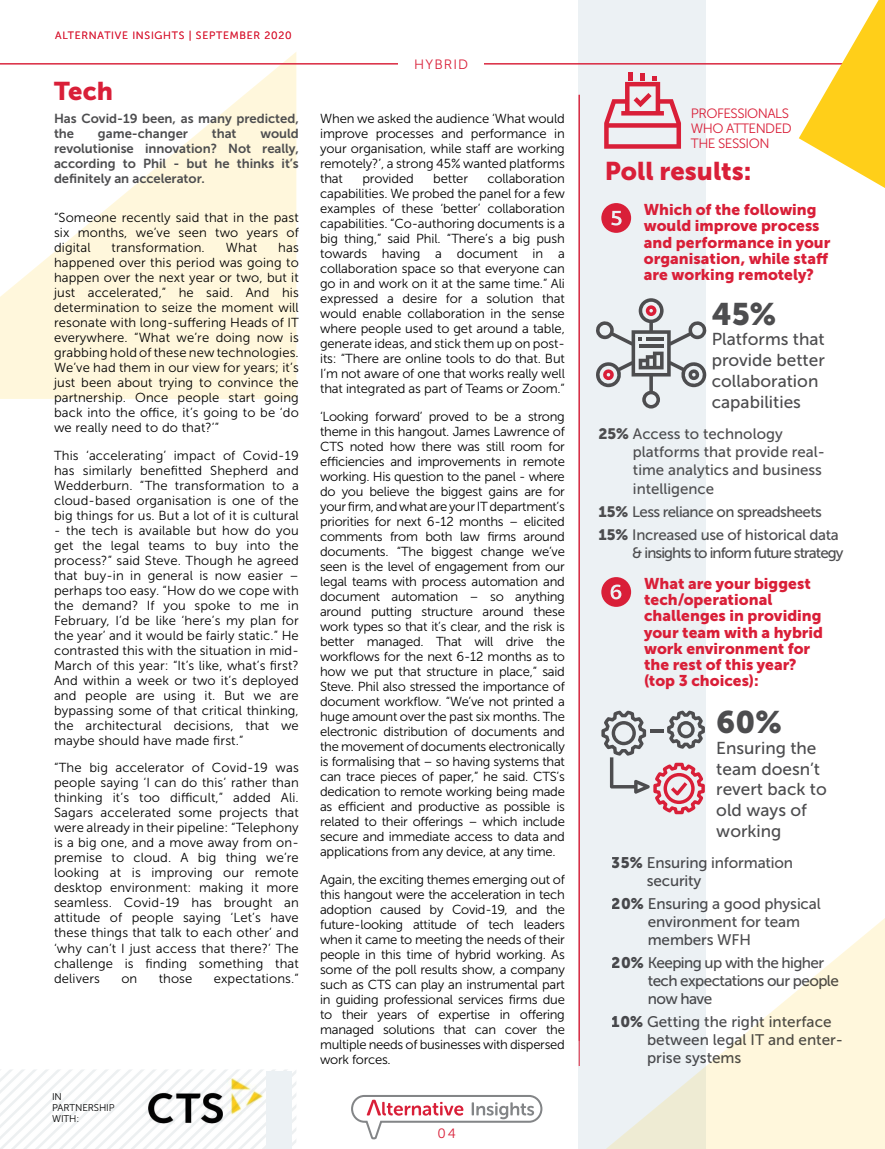
<style>
.page{position:relative;width:885px;height:1149px;background:#fff}
.page>*{position:absolute;margin:0;border:0;box-sizing:border-box;transform-origin:0 0}
.t1{font:31.05px "Museo Sans 900";color:#4d4d4f}
.t2{font:25.5px "Museo Sans 900";color:#d91f38}
.t3{font:17.25px/20.7px "Museo Sans 500";color:#4d4d4f}
.t4{font:15.45px/16.2px "Museo Sans 900";color:#d91f38}
.t5{font:15.3px/18px "Museo Sans 500";letter-spacing:-.01em;color:#4d4d4f}
.t6{font:15.3px/18px "Museo Sans 500";letter-spacing:-.04em;color:#4d4d4f}
.t7{font:15px/18px "Museo Sans 500";color:#4d4d4f}
.t8{font:15px/23.1px "Museo Sans 500";letter-spacing:-.02em;color:#4d4d4f}
.t9{font:15px "Museo Sans 500";letter-spacing:-.06em;color:#4d4d4f}
.t10{font:13.5px/15px "Museo Sans 300";letter-spacing:-.04em;color:#d91f38}
.t11{font:13.05px/15px "Museo Sans 300";letter-spacing:.01em;color:#000;text-align:justify}
.t12{font:13.05px/15px "Museo Sans 700";color:#4d4d4f}
.t13{font:13.05px "Museo Sans 300";letter-spacing:-.01em;color:#000}
.t14{font:10.5px "Museo Sans 300";letter-spacing:.07em;color:#d91f38}
.t15{font:9.75px/11.2px "Museo Sans 300";letter-spacing:-.01em;color:#000}
.s1{font-family:"Museo Sans 900"}
</style>
<div class="page">
<div style="left:578px;top:0;width:128px;height:1148px;background:#ecf1f4"></div>
<svg style="left:0;top:52px;width:296px;height:347px;fill:#fff7dc"></svg>
<svg style="left:351px;top:1095px;width:192px;height:44px"></svg>
<svg style="left:0;top:1069px;width:296px;height:80px"></svg>
<div style="left:266px;top:1070px;width:25px;height:78px;background:#ecf1f4"></div>
<img style="left:138px;top:1078px;width:128px;height:48px">
<svg style="left:578px;top:840px;width:306px;height:308px"></svg>
<hr style="left:0;top:63px;width:884px;height:1px;background:#d91f38">
<svg style="left:798px;top:0;width:86px;height:188px"></svg>
<hr style="left:578px;top:95px;width:1px;height:970px;background:#d91f38">
<svg style="left:604px;top:72px;width:77px;height:77px"></svg>
<svg style="left:601px;top:203px;width:30px;height:30px"></svg>
<svg style="left:601px;top:577px;width:30px;height:29px"></svg>
<svg style="left:601px;top:710px;width:103px;height:104px"></svg>
<svg style="left:596px;top:298px;width:111px;height:110px"></svg>
<hr style="left:645px;top:337px;width:18px;height:4px;background:#4d4d4f">
<hr style="left:638px;top:344px;width:25px;height:4px;background:#4d4d4f">
<div style="left:398px;top:54px;width:85px;height:25px;background:#fff"></div>
<p class="t14" style="left:55px;top:29px;width:238px">ALTERNATIVE INSIGHTS | SEPTEMBER 2020</p>
<h2 class="t2" style="left:54px;top:76px;width:60px">Tech</h2>
<p class="t12" style="left:54px;top:111px;width:246px">Has Covid-19 been, as many predicted, the</p>
<p class="t12" style="left:54px;top:126px;width:246px;text-align:justify;text-indent:206px">would revolutionise innovation? Not really, according to Phil - but he thinks it’s definitely an accelerator.</p>
<p class="t11" style="left:54px;top:210px;width:246px">“Someone recently said that in the past six months, we’ve seen two years of digital</p>
<p class="t12" style="left:98px;top:126px;width:91px">game-changer</p>
<p class="t12" style="left:212px;top:126px;width:26px">that</p>
<p class="t11" style="left:111px;top:240px;width:95px">transformation.</p>
<p class="t11" style="left:226px;top:240px;width:33px">What</p>
<p class="t11" style="left:54px;top:240px;width:246px;text-indent:224px">has happened over this period was going to happen over the next year or two, but it just accelerated,” he said. And his determination to seize the moment will resonate with long-suffering Heads of IT everywhere. “What we’re doing now is grabbing hold of these new technologies.<br>We’ve had them in our view for years; it’s just been about trying to convince the partnership. Once people start going back into the office, it’s going to be ‘do we really need to do that?’”</p>
<p class="t11" style="left:54px;top:447px;width:246px">This ‘accelerating’ impact of Covid-19 has similarly benefitted Shepherd and Wedderburn. “The transformation to a cloud-based organisation is one of the big things for us. But a lot of it is cultural</p>
<p class="t11" style="left:54px;top:522px;width:246px">- the tech is available but how do you get the legal teams to buy into the process?” said Steve. Though he agreed that buy-in in general is now easier – perhaps too easy. “How do we cope with the demand? If you spoke to me in February, I’d be like ‘here’s my plan for the year’ and it would be fairly static.” He contrasted this with the situation in mid-March of this year: “It’s like, what’s first?<br>And within a week or two it’s deployed and people are using it. But we are bypassing some of that critical thinking, the architectural decisions, that we maybe should have made first.”</p>
<p class="t11" style="left:54px;top:760px;width:246px">“The big accelerator of Covid-19 was people saying ‘I can do this’ rather than thinking it’s too difficult,” added Ali.<br>Sagars accelerated some projects that were already in their pipeline: “Telephony is a big one, and a move away from on&shy;premise to cloud. A big thing we’re looking at is improving our remote desktop environment: making it more seamless. Covid-19 has brought an attitude of people saying ‘Let’s have these things that talk to each other’ and ‘why can’t I just access that there?’ The challenge is finding something that delivers</p>
<p class="t11" style="left:121px;top:970px;width:17px">on</p>
<p class="t11" style="left:159px;top:970px;width:35px">those</p>
<p class="t11" style="left:214px;top:970px;width:87px">expectations.”</p>
<p class="t15" style="left:52px;top:1090px;width:64px">IN<br>PARTNERSHIP<br>WITH:</p>
<p class="t10" style="left:414px;top:56px;width:55px">HYBRID</p>
<p class="t11" style="left:320px;top:111px;width:246px">When we asked the audience ‘What would improve processes and performance in your organisation, while staff are working remotely?’, a strong 45% wanted platforms that</p>
<p class="t11" style="left:320px;top:171px;width:246px;text-indent:167px">collaboration capabilities. We probed the panel for a few examples of these ‘better’ collaboration capabilities. “Co-authoring documents is a big thing,” said Phil. “There’s a big push towards having a document in a collaboration space so that everyone can go in and work on it at the same time.” Ali expressed a desire for a solution that would enable collaboration in the sense where people used to get around a table, generate ideas, and stick them up on post&shy;its: “There are online tools to do that. But I’m not aware of one that works really well that integrated as part of Teams or Zoom.”</p>
<p class="t11" style="left:320px;top:409px;width:246px">‘Looking forward’ proved to be a strong theme in this hangout. James Lawrence of CTS noted how there was still room for efficiencies and improvements in remote working. His question to the panel - where do you believe the biggest gains are for your firm, and what are your IT department’s priorities for next 6-12 months – elicited comments from both law firms around documents. “The biggest change we’ve seen is the level of engagement from our legal teams with process automation and document automation – so anything around putting structure around these work types so that it’s clear, and the risk is better managed. That will drive the workflows for the next 6-12 months as to how we put that structure in place,” said Steve. Phil also stressed the importance of document workflow. “We’ve not printed a huge amount over the past six months. The electronic distribution of documents and the movement of documents electronically is formalising that – so having systems that can trace pieces of paper,” he said. CTS’s dedication to remote working being made as efficient and productive as possible is related to their offerings – which include secure and immediate access to data and applications from any device, at any time.</p>
<p class="t11" style="left:320px;top:871px;width:246px">Again, the exciting themes emerging out of this hangout were the acceleration in tech adoption caused by Covid-19, and the future-looking attitude of tech leaders when it came to meeting the needs of their people in this time of hybrid working. As some of the poll results show, a company such as CTS can play an instrumental part in guiding professional services firms due to their years of expertise in offering managed solutions that can cover the multiple needs of businesses with dispersed work forces.</p>
<p class="t13" style="left:362px;top:172px;width:53px">provided</p>
<p class="t11" style="left:433px;top:171px;width:36px">better</p>
<p class="t10" style="left:437px;top:1125px;width:20px">04</p>
<p class="t10" style="left:691px;top:106px;width:102px">PROFESSIONALS<br>WHO ATTENDED<br>THE SESSION</p>
<h2 class="t2" style="left:604px;top:157px;width:148px">Poll results:</h2>
<p class="t4" style="left:643px;top:201px;width:188px">Which of the following would improve process and performance in your organisation, while staff are working remotely?</p>
<h1 class="t1" style="left:711px;top:296px;width:66px">45%</h1>
<h3 class="t3" style="left:711px;top:329px;width:115px">Platforms that provide better collaboration capabilities</h3>
<p class="t7" style="left:633px;top:425px;width:193px;text-indent:-34px"><span class="s1">25%</span> Access to technology platforms that provide real&shy;time analytics and business intelligence</p>
<p class="t8" style="left:598px;top:499px;width:242px"><span class="s1">15%</span> Less reliance on spreadsheets<br><span class="s1">15%</span> Increased use of historical data</p>
<p class="t9" style="left:632px;top:544px;width:213px">&amp; insights to inform future strategy</p>
<p class="t4" style="left:644px;top:575px;width:180px">What are your biggest tech/operational challenges in providing your team with a hybrid work environment for the rest of this year? (top 3 choices):</p>
<h1 class="t1" style="left:716px;top:704px;width:67px">60%</h1>
<h3 class="t3" style="left:716px;top:737px;width:112px">Ensuring the team doesn’t revert back to old ways of working</h3>
<p class="t5" style="left:646px;top:853px;width:148px;text-indent:-35px"><span class="s1">35%</span> Ensuring information security</p>
<p class="t5" style="left:647px;top:894px;width:174px;text-indent:-36px"><span class="s1">20%</span> Ensuring a good physical environment for team members WFH</p>
<p class="t6" style="left:647px;top:953px;width:192px;text-indent:-36px"><span class="s1">20%</span> Keeping up with the higher tech expectations our people now have</p>
<p class="t5" style="left:647px;top:1012px;width:197px;text-indent:-35px"><span class="s1">10%</span> Getting the right interface between legal IT and enter&shy;prise systems</p>
</div>
